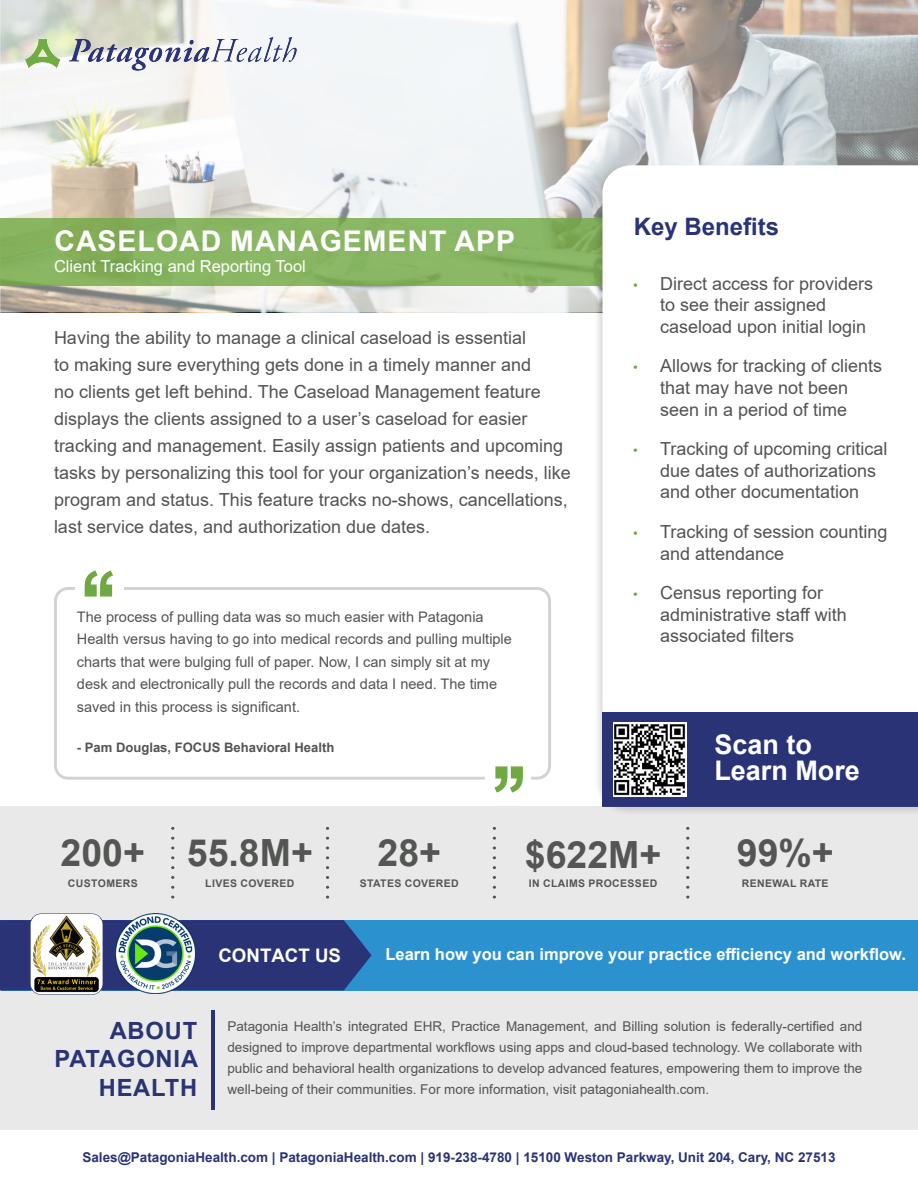
<style>
.page{position:relative;width:918px;height:1188px;background:#fff}
.page>*{position:absolute;margin:0;border:0;box-sizing:border-box;transform-origin:0 0}
.t1{font:700 37.5px "Arial";color:#545654}
.t2{font:700 28.5px "Arial";letter-spacing:.035em;color:#fff}
.t3{font:700 27px "Arial";color:#fff}
.t4{font:700 24px "Arial";color:#2a3376}
.t5{font:700 23.7px "Arial";letter-spacing:.035em;color:#2a3473}
.t6{font:700 18.75px "Arial";color:#fff}
.t7{font:18px/27px "Arial";color:#535351}
.t8{font:18px/21.6px "Arial";color:#535353}
.t9{font:700 16.5px "Arial";color:#fff}
.t10{font:16.5px "Arial";color:#fff}
.t11{font:14.55px/22.5px "Arial";color:#535351}
.t12{font:13.5px/21px "Arial";color:#535351;text-align:justify}
.t13{font:700 13.5px "Arial";color:#2a3376}
.t14{font:700 13.05px "Arial";color:#535351}
.t15{font:700 10.5px "Arial";letter-spacing:.035em;color:#545654}
.s1{font-size:13.5px;color:#70a942}
</style>
<div class="page">
<svg style="left:0;top:0;width:918px;height:312px"></svg>
<svg style="left:0;top:218px;width:593px;height:67px;background:#86b360"></svg>
<div style="left:593px;top:162px;width:325px;height:654px;background:#231f20;opacity:.17"></div>
<svg style="left:603px;top:165px;width:315px;height:547px"></svg>
<div style="left:603px;top:712px;width:315px;height:94px;background:#2a3376"></div>
<svg style="left:54px;top:587px;width:497px;height:193px"></svg>
<div style="left:75px;top:573px;width:49px;height:34px;background:#fff"></div>
<div style="left:486px;top:758px;width:45px;height:34px;background:#fff"></div>
<svg style="left:494px;top:766px;width:29px;height:27px"></svg>
<svg style="left:85px;top:570px;width:28px;height:27px"></svg>
<div style="left:0;top:806px;width:918px;height:324px;background:#e9e9e9"></div>
<div style="left:1px;top:920px;width:917px;height:70px;background:#2c91cf"></div>
<svg style="left:0;top:914px;width:372px;height:81px"></svg>
<img style="left:115px;top:914px;width:79px;height:80px">
<img style="left:613px;top:723px;width:73px;height:74px">
<img style="left:26px;top:38px;width:271px;height:32px">
<img style="left:33px;top:915px;width:67px;height:77px">
<hr style="left:211px;top:1010px;width:4px;height:100px;background:#2a3376">
<p class="t2" style="left:55px;top:220px;width:462px">CASELOAD MANAGEMENT APP</p>
<p class="t10" style="left:54px;top:255px;width:253px">Client Tracking and Reporting Tool</p>
<p class="t7" style="left:54px;top:324px;width:518px">Having the ability to manage a clinical caseload is essential<br>to making sure everything gets done in a timely manner and<br>no clients get left behind. The Caseload Management feature displays the clients assigned to a user’s caseload for easier tracking and management. Easily assign patients and upcoming tasks by personalizing this tool for your organization’s needs, like program and status. This feature tracks no-shows, cancellations, last service dates, and authorization due dates.</p>
<p class="t11" style="left:77px;top:605px;width:437px">The process of pulling data was so much easier with Patagonia Health versus having to go into medical records and pulling multiple charts that were bulging full of paper. Now, I can simply sit at my desk and electronically pull the records and data I need. The time saved in this process is significant.</p>
<p class="t14" style="left:77px;top:739px;width:259px">- Pam Douglas, FOCUS Behavioral Health</p>
<p class="t4" style="left:634px;top:210px;width:147px">Key Benefits</p>
<p class="t8" style="left:660px;top:272px;width:215px;text-indent:-27px"><span class="s1">•</span> Direct access for providers to see their assigned caseload upon initial login</p>
<p class="t8" style="left:633px;top:355px;width:251px;text-align:center"><span class="s1">•</span> Allows for tracking of clients that may have not been<br>seen in a period of time</p>
<p class="t8" style="left:660px;top:438px;width:229px;text-indent:-27px"><span class="s1">•</span> Tracking of upcoming critical due dates of authorizations and other documentation</p>
<p class="t8" style="left:660px;top:521px;width:229px;text-indent:-27px"><span class="s1">•</span> Tracking of session counting and attendance</p>
<p class="t8" style="left:660px;top:582px;width:188px;text-indent:-27px"><span class="s1">•</span> Census reporting for administrative staff with associated filters</p>
<p class="t3" style="left:714px;top:726px;width:99px">Scan to</p>
<p class="t3" style="left:714px;top:751px;width:147px">Learn More</p>
<p class="t1" style="left:61px;top:826px;width:86px">200+</p>
<p class="t1" style="left:187px;top:826px;width:128px">55.8M+</p>
<p class="t1" style="left:378px;top:826px;width:65px">28+</p>
<p class="t1" style="left:525px;top:828px;width:138px">$622M+</p>
<p class="t1" style="left:737px;top:826px;width:98px">99%+</p>
<p class="t15" style="left:68px;top:876px;width:71px">CUSTOMERS</p>
<p class="t15" style="left:205px;top:876px;width:91px">LIVES COVERED</p>
<p class="t15" style="left:360px;top:876px;width:101px">STATES COVERED</p>
<p class="t15" style="left:529px;top:876px;width:130px">IN CLAIMS PROCESSED</p>
<p class="t15" style="left:742px;top:876px;width:88px">RENEWAL RATE</p>
<p class="t6" style="left:218px;top:943px;width:124px">CONTACT US</p>
<p class="t9" style="left:385px;top:943px;width:522px">Learn how you can improve your practice efficiency and workflow.</p>
<p class="t5" style="left:110px;top:1014px;width:89px">ABOUT</p>
<p class="t5" style="left:55px;top:1042px;width:145px">PATAGONIA</p>
<p class="t5" style="left:99px;top:1070px;width:100px">HEALTH</p>
<p class="t12" style="left:227px;top:1016px;width:637px">Patagonia Health’s integrated EHR, Practice Management, and Billing solution is federally-certified and designed to improve departmental workflows using apps and cloud-based technology. We collaborate with public and behavioral health organizations to develop advanced features, empowering them to improve the well-being of their communities. For more information, visit patagoniahealth.com.</p>
<p class="t13" style="left:82px;top:1147px;width:755px">Sales@PatagoniaHealth.com | PatagoniaHealth.com | 919-238-4780 | 15100 Weston Parkway, Unit 204, Cary, NC 27513</p>
</div>
